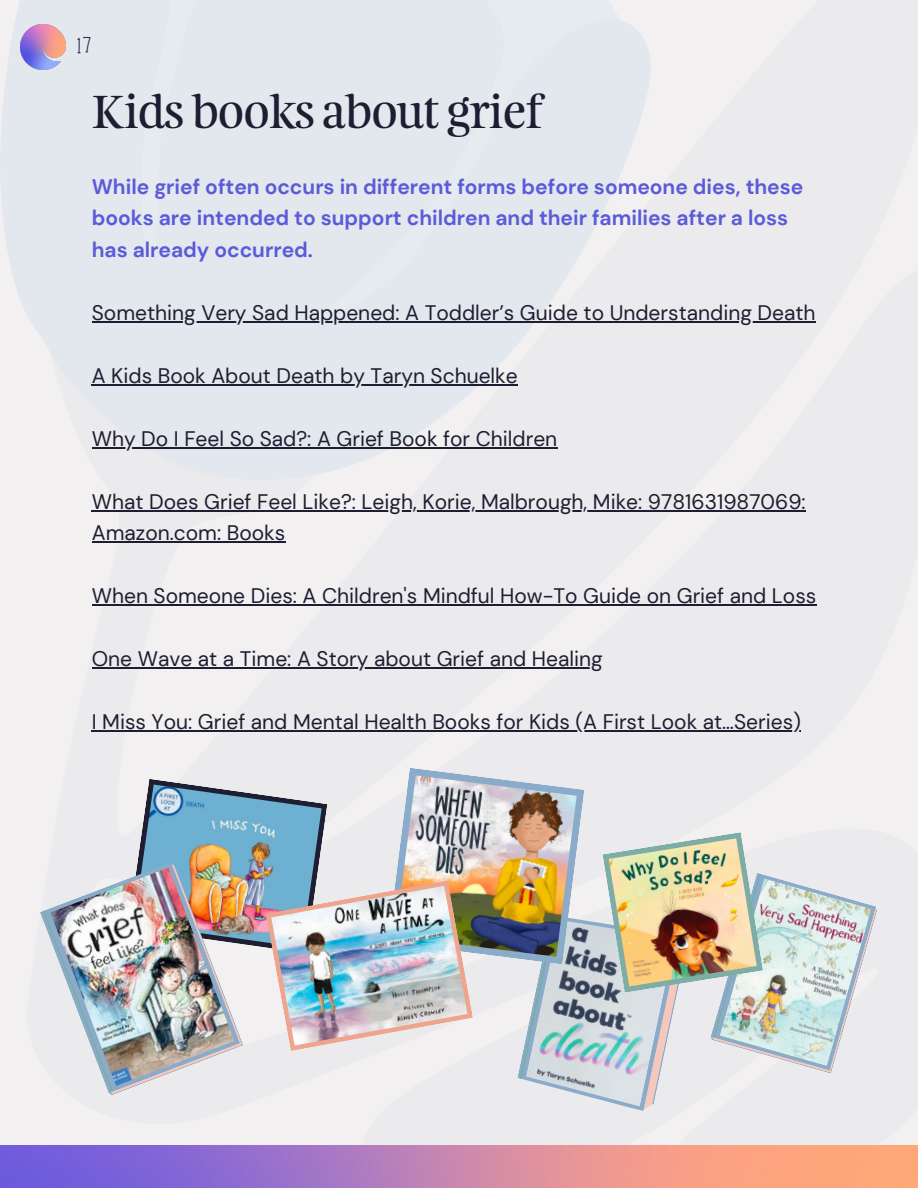
<style>
.page{position:relative;width:918px;height:1188px;background:#fff}
.page>*{position:absolute;margin:0;border:0;box-sizing:border-box;transform-origin:0 0}
.t1{font:42px "Feijoa Display";color:#1e1e32}
.t2{font:21px/31.5px "DM Sans";color:#1e1e32}
.t3{font:700 21px/31.5px "DM Sans";color:#5b5bd8}
.t4{font:20.4px "Moonlight";color:#1e1e32}
</style>
<div class="page">
<div style="left:17px;top:0;width:901px;height:1145px;background:#ebebed"></div>
<svg style="left:0;top:0;width:653px;height:517px;background:#e4e7ed"></svg>
<hr style="left:92px;top:321px;width:724px;height:1px;background:#1e1e32">
<hr style="left:92px;top:384px;width:426px;height:1px;background:#1e1e32">
<hr style="left:92px;top:447px;width:465px;height:1px;background:#1e1e32">
<hr style="left:92px;top:510px;width:714px;height:1px;background:#1e1e32">
<hr style="left:92px;top:542px;width:193px;height:1px;background:#1e1e32">
<hr style="left:92px;top:605px;width:724px;height:1px;background:#1e1e32">
<hr style="left:92px;top:668px;width:511px;height:1px;background:#1e1e32">
<hr style="left:92px;top:731px;width:709px;height:1px;background:#1e1e32">
<img style="left:0;top:1145px;width:918px;height:43px">
<svg style="left:40px;top:862px;width:88px;height:231px;fill:#ebebed"></svg>
<img style="left:50px;top:867px;width:78px;height:219px">
<img style="left:43px;top:910px;width:70px;height:182px">
<img style="left:128px;top:768px;width:749px;height:343px">
<img style="left:21px;top:25px;width:45px;height:45px">
<p class="t4" style="left:77px;top:34px;width:17px">17</p>
<h1 class="t1" style="left:92px;top:90px;width:451px">Kids books about grief</h1>
<p class="t3" style="left:92px;top:171px;width:713px">While grief often occurs in different forms before someone dies, these books are intended to support children and their families after a loss has already occurred.</p>
<p class="t2" style="left:92px;top:297px;width:725px">Something Very Sad Happened: A Toddler’s Guide to Understanding Death</p>
<p class="t2" style="left:92px;top:360px;width:428px">A Kids Book About Death by Taryn Schuelke</p>
<p class="t2" style="left:92px;top:423px;width:467px">Why Do I Feel So Sad?: A Grief Book for Children</p>
<p class="t2" style="left:92px;top:486px;width:716px">What Does Grief Feel Like?: Leigh, Korie, Malbrough, Mike: 9781631987069:<br>Amazon.com: Books</p>
<p class="t2" style="left:92px;top:580px;width:726px">When Someone Dies: A Children's Mindful How-To Guide on Grief and Loss</p>
<p class="t2" style="left:92px;top:643px;width:512px">One Wave at a Time: A Story about Grief and Healing</p>
<p class="t2" style="left:92px;top:706px;width:711px">I Miss You: Grief and Mental Health Books for Kids (A First Look at…Series)</p>
</div>
